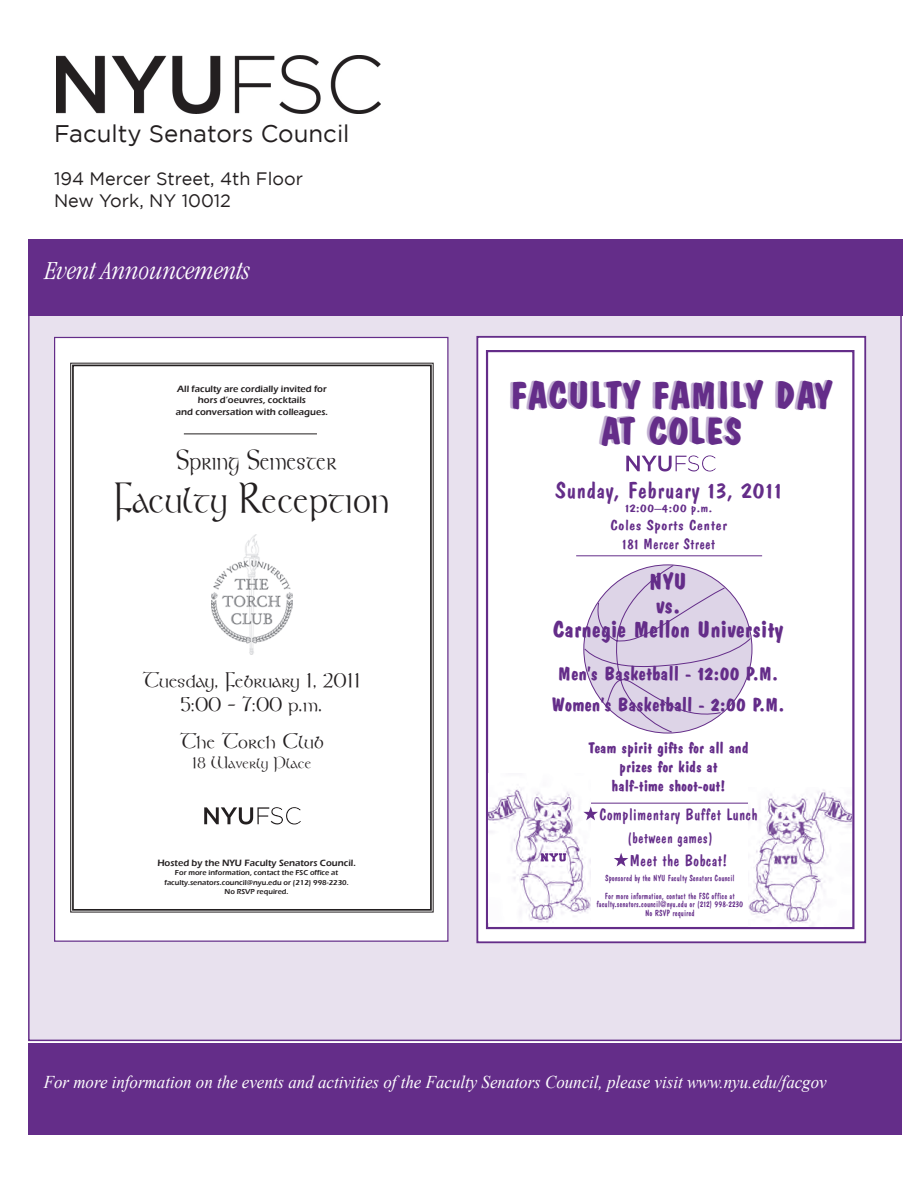
<style>
.page{position:relative;width:918px;height:1188px;background:#fff}
.page>*{position:absolute;margin:0;border:0;box-sizing:border-box;transform-origin:0 0}
.t1{font:48.45px "Kelt Normal";color:#231f20;scale:.9 1}
.t2{font:700 38.4px/35.4px "Dom Casual";color:#642d89;text-align:center}
.t3{font:32.25px "Kelt Condensed Normal";color:#231f20}
.t4{font:italic 300 condensed 27px "ITC Garamond Std";color:#fff}
.t5{font:24.15px/23.5px "Kelt Normal";color:#231f20;text-align:center}
.t6{font:24px "Gotham";color:#231f20}
.t7{font:23.4px "Dom Casual";color:#642d89;scale:1.1 1}
.t8{font:700 23.1px/24.3px "Dom Casual";color:#642d89;text-align:center}
.t9{font:700 19.2px/30.8px "Dom Casual";color:#642d89;text-align:center}
.t10{font:18.75px "Kelt Normal";color:#231f20}
.t11{font:italic 18px "Times New Roman";color:#fff;scale:.94 1}
.t12{font:18px "Gotham";color:#231f20}
.t13{font:16.65px "Dom Casual";color:#642d89}
.t14{font:700 15.45px/19.2px "Dom Casual";color:#642d89;text-align:center}
.t15{font:15.45px "Dom Casual";color:#642d89}
.t16{font:14.7px "Dom Casual";color:#642d89;scale:1.2 1}
.t17{font:12px "Dom Casual";color:#642d89;scale:1.2 1}
.t18{font:600 9.45px/11.2px "Eras ITC";color:#231f20;text-align:center}
.t19{font:9px/17.2px "Dom Casual";color:#642d89;scale:.9 1}
.t20{font:600 7.35px/9.4px "Eras ITC";color:#231f20;text-align:center}
</style>
<div class="page">
<img style="left:56px;top:55px;width:324px;height:58px">
<div style="left:28px;top:1043px;width:874px;height:92px;background:#642d89"></div>
<div style="left:28px;top:293px;width:874px;height:748px;background:#e8e1ee;border:2px solid #642d89"></div>
<div style="left:477px;top:337px;width:388px;height:605px;background:#fff"></div>
<svg style="left:584px;top:565px;width:167px;height:167px"></svg>
<hr style="left:573px;top:803px;width:186px;height:1px;background:#642d89">
<hr style="left:576px;top:556px;width:186px;height:1px;background:#642d89">
<div style="left:486px;top:350px;width:368px;height:579px;border:2px solid #642d89"></div>
<img style="left:748px;top:789px;width:103px;height:137px">
<img style="left:489px;top:788px;width:101px;height:134px">
<svg style="left:583px;top:807px;width:15px;height:13px"></svg>
<svg style="left:614px;top:853px;width:14px;height:13px"></svg>
<svg style="left:541px;top:853px;width:26px;height:10px"></svg>
<svg style="left:541px;top:853px;width:25px;height:8px"></svg>
<svg style="left:626px;top:455px;width:90px;height:16px"></svg>
<div style="left:476px;top:336px;width:390px;height:607px;border:2px solid #642d89"></div>
<div style="left:55px;top:337px;width:393px;height:604px;background:#fff"></div>
<svg style="left:70px;top:363px;width:364px;height:550px"></svg>
<div style="left:72px;top:365px;width:360px;height:546px;border:2px solid #231f20"></div>
<hr style="left:184px;top:434px;width:133px;height:1px;background:#231f20">
<svg style="left:204px;top:807px;width:97px;height:17px"></svg>
<div style="left:28px;top:240px;width:874px;height:76px;background:#642d89"></div>
<p class="t6" style="left:54px;top:120px;width:297px">Faculty Senators Council</p>
<p class="t12" style="left:54px;top:169px;width:251px">194 Mercer Street, 4th Floor</p>
<p class="t12" style="left:54px;top:190px;width:179px">New York, NY 10012</p>
<p class="t4" style="left:45px;top:256px;width:207px">Event Announcements</p>
<p class="t18" style="left:176px;top:383px;width:153px">All faculty are cordially invited for hors d’oeuvres, cocktails<br>and conversation with colleagues.</p>
<p class="t3" style="left:176px;top:443px;width:162px">Spring Semester</p>
<p class="t1" style="left:114px;top:473px;width:309px">Faculty Reception</p>
<p class="t5" style="left:142px;top:668px;width:220px">Tuesday, February 1, 2011<br>5:00 - 7:00 p.m.</p>
<p class="t5" style="left:180px;top:730px;width:146px">The Torch Club</p>
<p class="t10" style="left:192px;top:753px;width:121px">18 Waverly Place</p>
<p class="t18" style="left:157px;top:857px;width:200px">Hosted by the NYU Faculty Senators Council.</p>
<p class="t20" style="left:164px;top:868px;width:186px">For more information, contact the FSC office at faculty.senators.council@nyu.edu or (212) 998-2230.<br>No RSVP required.</p>
<p class="t2" style="left:510px;top:378px;width:324px">FACULTY FAMILY DAY<br>AT COLES</p>
<p class="t7" style="left:555px;top:476px;width:208px">Sunday, February 13, 2011</p>
<p class="t17" style="left:625px;top:501px;width:75px">12:00–4:00 p.m.</p>
<p class="t16" style="left:610px;top:516px;width:99px">Coles Sports Center</p>
<p class="t15" style="left:622px;top:535px;width:95px">181 Mercer Street</p>
<p class="t8" style="left:553px;top:569px;width:232px">NYU<br>vs.<br>Carnegie Mellon University</p>
<p class="t9" style="left:552px;top:659px;width:234px">Men's Basketball - 12:00 P.M.<br>Women's Basketball - 2:00 P.M.</p>
<p class="t14" style="left:588px;top:738px;width:162px">Team spirit gifts for all and prizes for kids at<br>half-time shoot-out!</p>
<p class="t13" style="left:599px;top:805px;width:160px">Complimentary Buffet Lunch</p>
<p class="t15" style="left:627px;top:829px;width:87px">(between games)</p>
<p class="t13" style="left:629px;top:851px;width:100px">Meet the Bobcat!</p>
<p class="t19" style="left:605px;top:870px;width:146px">Sponsored by the NYU Faculty Senators Council<br>For more information, contact the FSC office at</p>
<p class="t19" style="left:597px;top:900px;width:165px;line-height:8.7px;text-align:center">faculty.senators.council@nyu.edu or (212) 998-2230<br>No RSVP required</p>
<p class="t11" style="left:44px;top:1072px;width:834px">For more information on the events and activities of the Faculty Senators Council, please visit www.nyu.edu/facgov</p>
</div>
